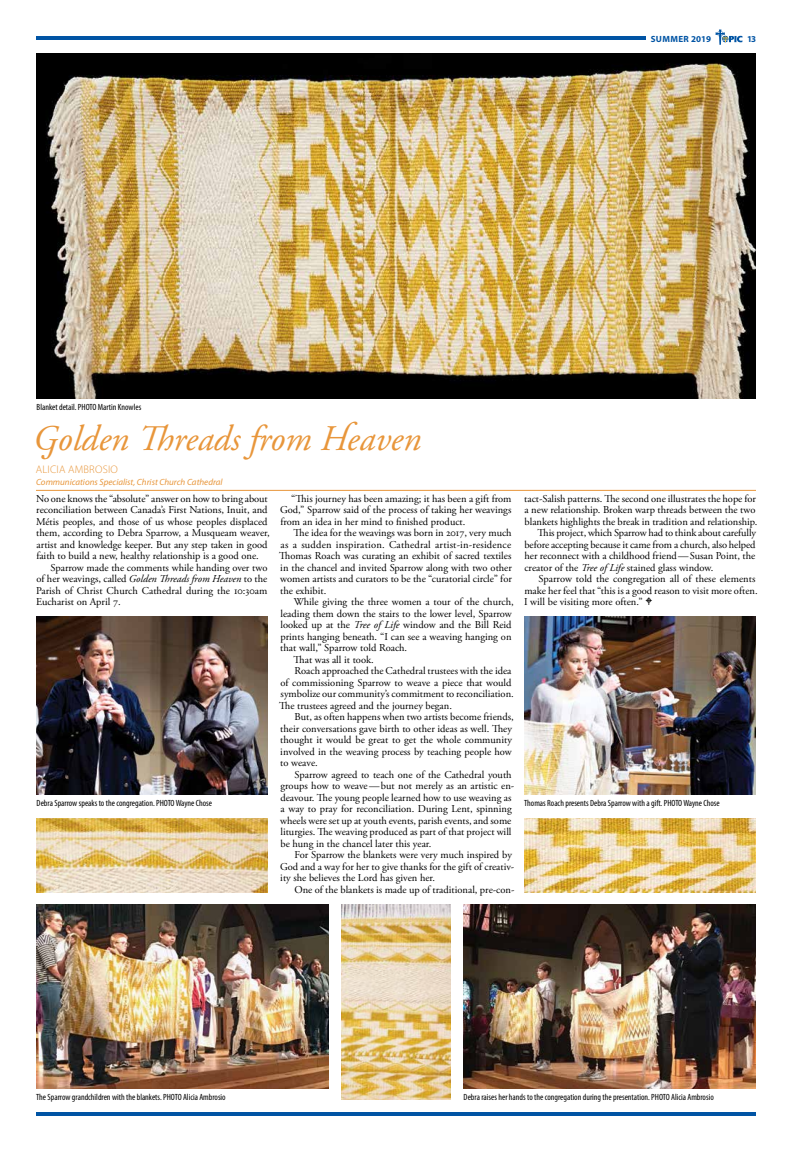
<style>
.page{position:relative;width:792px;height:1152px;background:#fff}
.page>*{position:absolute;margin:0;border:0;box-sizing:border-box;transform-origin:0 0}
.t1{font:italic 36px "Adobe Garamond Pro";color:#e8963b}
.t2{font:300 11px "Myriad Pro";letter-spacing:.02em;color:#e8963b}
.t3{font:10.5px/11.5px "Adobe Garamond Pro";color:#000;text-align:justify}
.t4{font:condensed 9px "Myriad Pro";color:#000}
.t5{font:italic 9px "Myriad Pro";color:#e8963b}
.t6{font:700 9px "Myriad Pro";letter-spacing:.04em;color:#0054a4}
.s1{font-style:italic}
</style>
<div class="page">
<hr style="left:36px;top:36px;width:610px;height:4px;background:#0054a4">
<hr style="left:36px;top:1112px;width:720px;height:4px;background:#0054a4">
<svg style="left:715px;top:30px;width:28px;height:15px"></svg>
<hr style="left:36px;top:490px;width:720px;height:1px;background:#e8963b">
<img style="left:36px;top:617px;width:232px;height:178px">
<img style="left:463px;top:904px;width:293px;height:184px">
<img style="left:36px;top:53px;width:720px;height:345px">
<img style="left:341px;top:904px;width:110px;height:196px">
<img style="left:36px;top:818px;width:232px;height:75px">
<img style="left:524px;top:818px;width:232px;height:75px">
<img style="left:36px;top:904px;width:293px;height:184px">
<img style="left:524px;top:617px;width:232px;height:178px">
<p class="t4" style="left:37px;top:401px;width:106px">Blanket detail. PHOTO Martin Knowles</p>
<p class="t6" style="left:651px;top:33px;width:62px">SUMMER 2019</p>
<p class="t6" style="left:747px;top:33px;width:10px">13</p>
<h1 class="t1" style="left:33px;top:417px;width:390px">Golden Threads from Heaven</h1>
<p class="t2" style="left:36px;top:463px;width:84px">ALICIA AMBROSIO</p>
<p class="t5" style="left:36px;top:476px;width:188px">Communications Specialist, Christ Church Cathedral</p>
<p class="t3" style="left:280px;top:493px;width:233px;text-indent:11px">“This journey has been amazing; it has been a gift from God,” Sparrow said of the process of taking her weavings from an idea in her mind to finished product.</p>
<p class="t3" style="left:279px;top:528px;width:234px;text-indent:14px">The idea for the weavings was born in 2017, very much as a sudden inspiration. Cathedral artist-in-residence Thomas Roach was curating an exhibit of sacred textiles in the chancel and invited Sparrow along with two other women artists and curators to be the “curatorial circle” for the exhibit.</p>
<p class="t3" style="left:294px;top:597px;width:221px">While giving the three women a tour of the church,</p>
<p class="t3" style="left:280px;top:608px;width:233px">leading them down the stairs to the lower level, Sparrow</p>
<p class="t3" style="left:280px;top:620px;width:233px">looked up at the <span class="s1">Tree of Life</span> window and the Bill Reid</p>
<p class="t3" style="left:280px;top:631px;width:233px">prints hanging beneath. “I can see a weaving hanging on</p>
<p class="t3" style="left:280px;top:643px;width:128px">that wall,” Sparrow told Roach.</p>
<p class="t3" style="left:294px;top:654px;width:82px">That was all it took.</p>
<p class="t3" style="left:295px;top:666px;width:218px">Roach approached the Cathedral trustees with the idea</p>
<p class="t3" style="left:280px;top:677px;width:233px">of commissioning Sparrow to weave a piece that would</p>
<p class="t3" style="left:281px;top:689px;width:235px">symbolize our community’s commitment to reconciliation.</p>
<p class="t3" style="left:279px;top:700px;width:174px">The trustees agreed and the journey began.</p>
<p class="t3" style="left:295px;top:711px;width:221px">But, as often happens when two artists become friends,</p>
<p class="t3" style="left:280px;top:723px;width:233px">their conversations gave birth to other ideas as well. They</p>
<p class="t3" style="left:280px;top:734px;width:233px">thought it would be great to get the whole community</p>
<p class="t3" style="left:280px;top:746px;width:233px">involved in the weaving process by teaching people how</p>
<p class="t3" style="left:280px;top:757px;width:39px">to weave.</p>
<p class="t3" style="left:295px;top:769px;width:219px">Sparrow agreed to teach one of the Cathedral youth</p>
<p class="t3" style="left:281px;top:780px;width:235px">groups how to weave—but not merely as an artistic en-</p>
<p class="t3" style="left:280px;top:792px;width:233px">deavour. The young people learned how to use weaving as</p>
<p class="t3" style="left:281px;top:803px;width:233px">a way to pray for reconciliation. During Lent, spinning</p>
<p class="t3" style="left:280px;top:815px;width:233px">wheels were set up at youth events, parish events, and some</p>
<p class="t3" style="left:280px;top:826px;width:233px">liturgies. The weaving produced as part of that project will</p>
<p class="t3" style="left:281px;top:838px;width:152px">be hung in the chancel later this year.</p>
<p class="t3" style="left:295px;top:849px;width:219px">For Sparrow the blankets were very much inspired by</p>
<p class="t3" style="left:280px;top:861px;width:236px">God and a way for her to give thanks for the gift of creativ-</p>
<p class="t3" style="left:280px;top:872px;width:156px">ity she believes the Lord has given her.</p>
<p class="t3" style="left:294px;top:884px;width:221px">One of the blankets is made up of traditional, pre-con-</p>
<p class="t3" style="left:36px;top:493px;width:235px;text-align:left">No one knows the “absolute” answer on how to bring about reconciliation between Canada’s First Nations, Inuit, and Métis peoples, and those of us whose peoples displaced them, according to Debra Sparrow, a Musqueam weaver, artist and knowledge keeper. But any step taken in good faith to build a new, healthy relationship is a good one.</p>
<p class="t3" style="left:36px;top:562px;width:233px;text-indent:15px">Sparrow made the comments while handing over two of her weavings, called <span class="s1">Golden Threads from Heaven</span> to the Parish of Christ Church Cathedral during the 10:30am Eucharist on April 7.</p>
<p class="t3" style="left:524px;top:493px;width:233px">tact-Salish patterns. The second one illustrates the hope for</p>
<p class="t3" style="left:525px;top:505px;width:232px">a new relationship. Broken warp threads between the two</p>
<p class="t3" style="left:524px;top:516px;width:235px">blankets highlights the break in tradition and relationship.</p>
<p class="t3" style="left:538px;top:528px;width:220px">This project, which Sparrow had to think about carefully</p>
<p class="t3" style="left:524px;top:539px;width:233px">before accepting because it came from a church, also helped</p>
<p class="t3" style="left:524px;top:551px;width:232px">her reconnect with a childhood friend—Susan Point, the</p>
<p class="t3" style="left:524px;top:562px;width:190px">creator of the <span class="s1">Tree of Life</span> stained glass window.</p>
<p class="t3" style="left:539px;top:574px;width:218px">Sparrow told the congregation all of these elements</p>
<p class="t3" style="left:524px;top:585px;width:235px">make her feel that “this is a good reason to visit more often.</p>
<p class="t3" style="left:524px;top:597px;width:120px">I will be visiting more often.”</p>
<p class="t4" style="left:37px;top:798px;width:177px">Debra Sparrow speaks to the congregation. PHOTO Wayne Chose</p>
<p class="t4" style="left:524px;top:798px;width:197px">Thomas Roach presents Debra Sparrow with a gift. PHOTO Wayne Chose</p>
<p class="t4" style="left:36px;top:1091px;width:191px">The Sparrow grandchildren with the blankets. PHOTO Alicia Ambrosio</p>
<p class="t4" style="left:464px;top:1091px;width:252px">Debra raises her hands to the congregation during the presentation. PHOTO Alicia Ambrosio</p>
</div>
